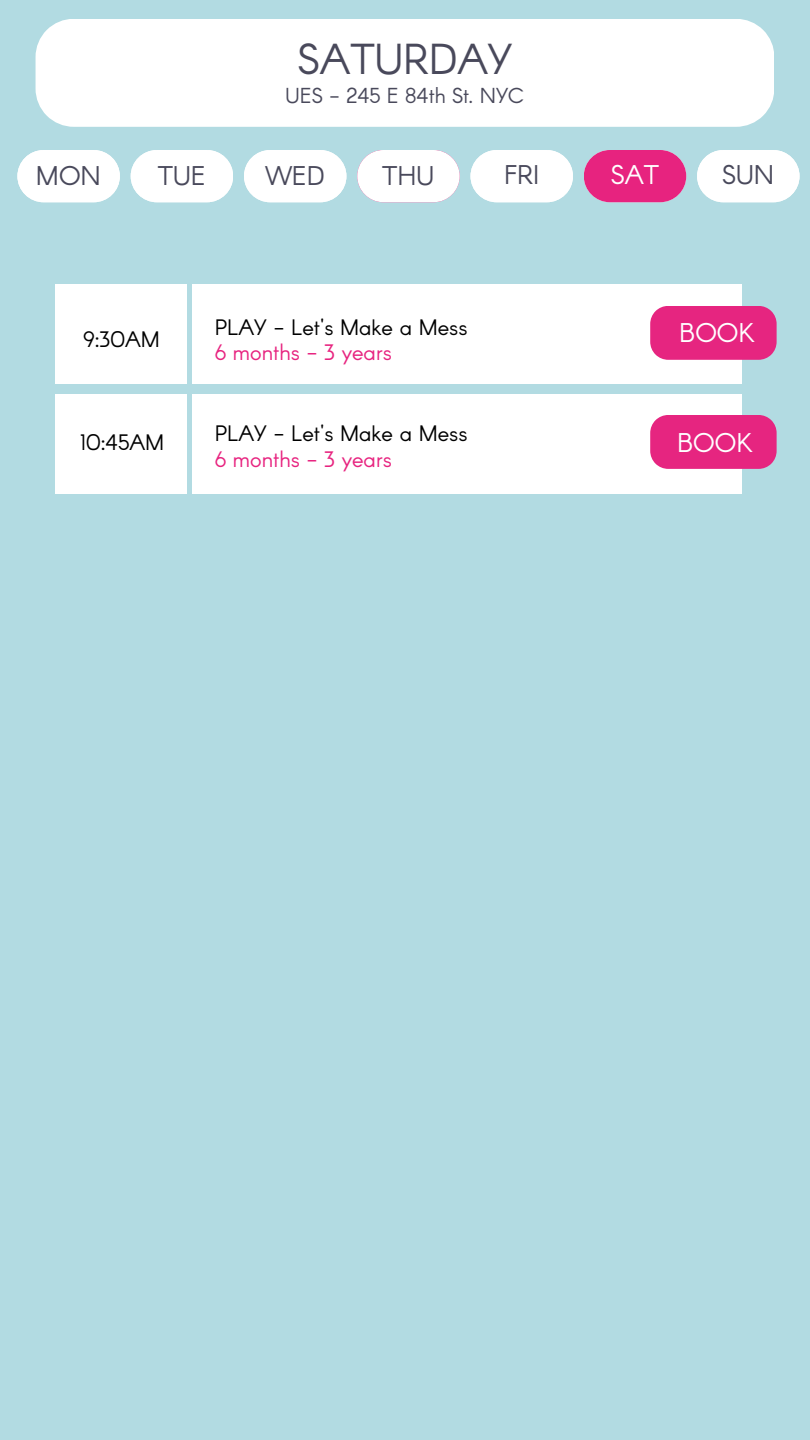
<style>
.page{position:relative;width:810px;height:1440px;background:#b2dbe2}
.page>*{position:absolute;margin:0;border:0;box-sizing:border-box;transform-origin:0 0}
.t1{font:42.4px "Arcon";color:#49495b}
.t2{font:26.5px "Arcon";color:#49495b}
.t3{font:26.5px "Arcon";color:#fff}
.t4{font:21.9px "Arcon";color:#000}
.t5{font:21.9px "Arcon";color:#e7237f}
.t6{font:21.2px "Arcon";color:#49495b}
</style>
<div class="page">
<div style="left:17px;top:150px;width:103px;height:52px;background:#fff"></div>
<div style="left:131px;top:150px;width:102px;height:52px;background:#fff"></div>
<div style="left:244px;top:150px;width:103px;height:52px;background:#fff"></div>
<div style="left:357px;top:150px;width:103px;height:52px;background:#fff"></div>
<div style="left:471px;top:150px;width:102px;height:52px;background:#fff"></div>
<div style="left:584px;top:150px;width:102px;height:52px;background:#e7237f"></div>
<div style="left:36px;top:19px;width:738px;height:108px;background:#fff"></div>
<div style="left:697px;top:150px;width:103px;height:52px;background:#fff"></div>
<div style="left:193px;top:394px;width:549px;height:99px;background:#fff"></div>
<div style="left:55px;top:394px;width:131px;height:99px;background:#fff"></div>
<svg style="left:650px;top:415px;width:127px;height:54px"></svg>
<div style="left:193px;top:285px;width:549px;height:99px;background:#fff"></div>
<div style="left:55px;top:285px;width:131px;height:99px;background:#fff"></div>
<svg style="left:650px;top:306px;width:127px;height:54px"></svg>
<p class="t1" style="left:298px;top:32px;width:216px">SATURDAY</p>
<h2 class="t6" style="left:286px;top:82px;width:240px">UES - 245 E 84th St. NYC</h2>
<h1 class="t2" style="left:36px;top:159px;width:67px">MON</h1>
<p class="t2" style="left:158px;top:159px;width:49px">TUE</p>
<p class="t2" style="left:266px;top:159px;width:60px">WED</p>
<h2 class="t2" style="left:382px;top:159px;width:53px">THU</h2>
<p class="t2" style="left:504px;top:158px;width:37px">FRI</p>
<h2 class="t3" style="left:611px;top:158px;width:50px">SAT</h2>
<p class="t2" style="left:722px;top:158px;width:53px">SUN</p>
<p class="t4" style="left:84px;top:325px;width:78px">9:30AM</p>
<h2 class="t4" style="left:80px;top:428px;width:86px">10:45AM</h2>
<p class="t4" style="left:215px;top:313px;width:254px">PLAY - Let's Make a Mess</p>
<h2 class="t5" style="left:215px;top:338px;width:179px">6 months - 3 years</h2>
<p class="t4" style="left:215px;top:419px;width:254px">PLAY - Let's Make a Mess</p>
<h2 class="t5" style="left:215px;top:445px;width:179px">6 months - 3 years</h2>
<p class="t3" style="left:679px;top:316px;width:77px">BOOK</p>
<h2 class="t3" style="left:677px;top:425px;width:77px">BOOK</h2>
</div>
